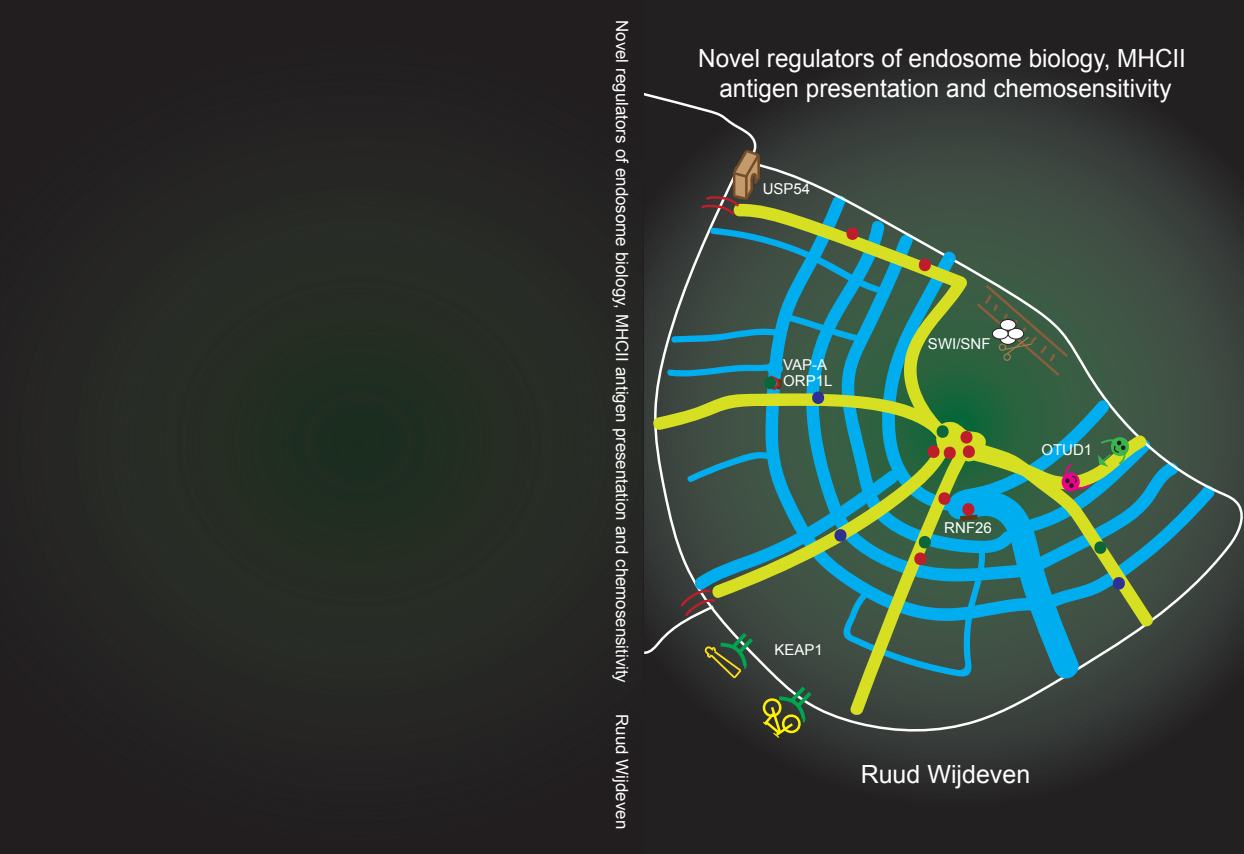
<style>
.page{position:relative;width:1244px;height:854px;background:#fff}
.page>*{position:absolute;margin:0;border:0;box-sizing:border-box;transform-origin:0 0}
.t1{font:25px/30px "Arial";color:#fff;text-align:center}
.t2{font:16.88px "Arial";color:#fff}
.t3{font:15px "Arial";color:#fff}
</style>
<div class="page">
<svg style="left:643px;top:0;width:600px;height:853px;background:#272626"></svg>
<svg style="left:654px;top:159px;width:589px;height:576px;background:#3b433e"></svg>
<svg style="left:731px;top:203px;width:237px;height:24px;background:#516b4f"></svg>
<svg style="left:643px;top:227px;width:574px;height:512px;background:#3e6557"></svg>
<svg style="left:643px;top:91px;width:120px;height:127px;background:#3a352e"></svg>
<div style="left:0;top:0;width:643px;height:853px;background:#252623"></div>
<p class="t2" style="left:633px;top:20px;width:664px;rotate:90deg">Novel regulators of endosome biology, MHCII antigen presentation and chemosensitivity</p>
<p class="t2" style="left:633px;top:713px;width:116px;rotate:90deg">Ruud Wijdeven</p>
<p class="t1" style="left:698px;top:43px;width:489px">Novel regulators of endosome biology, MHCII antigen presentation and chemosensitivity</p>
<p class="t3" style="left:762px;top:178px;width:49px">USP54</p>
<p class="t3" style="left:783px;top:355px;width:45px">VAP-A</p>
<p class="t3" style="left:783px;top:371px;width:51px">ORP1L</p>
<p class="t3" style="left:927px;top:334px;width:64px">SWI/SNF</p>
<p class="t3" style="left:944px;top:518px;width:49px">RNF26</p>
<p class="t3" style="left:1041px;top:439px;width:52px">OTUD1</p>
<p class="t3" style="left:774px;top:640px;width:50px">KEAP1</p>
<p class="t1" style="left:860px;top:759px;width:171px">Ruud Wijdeven</p>
</div>
